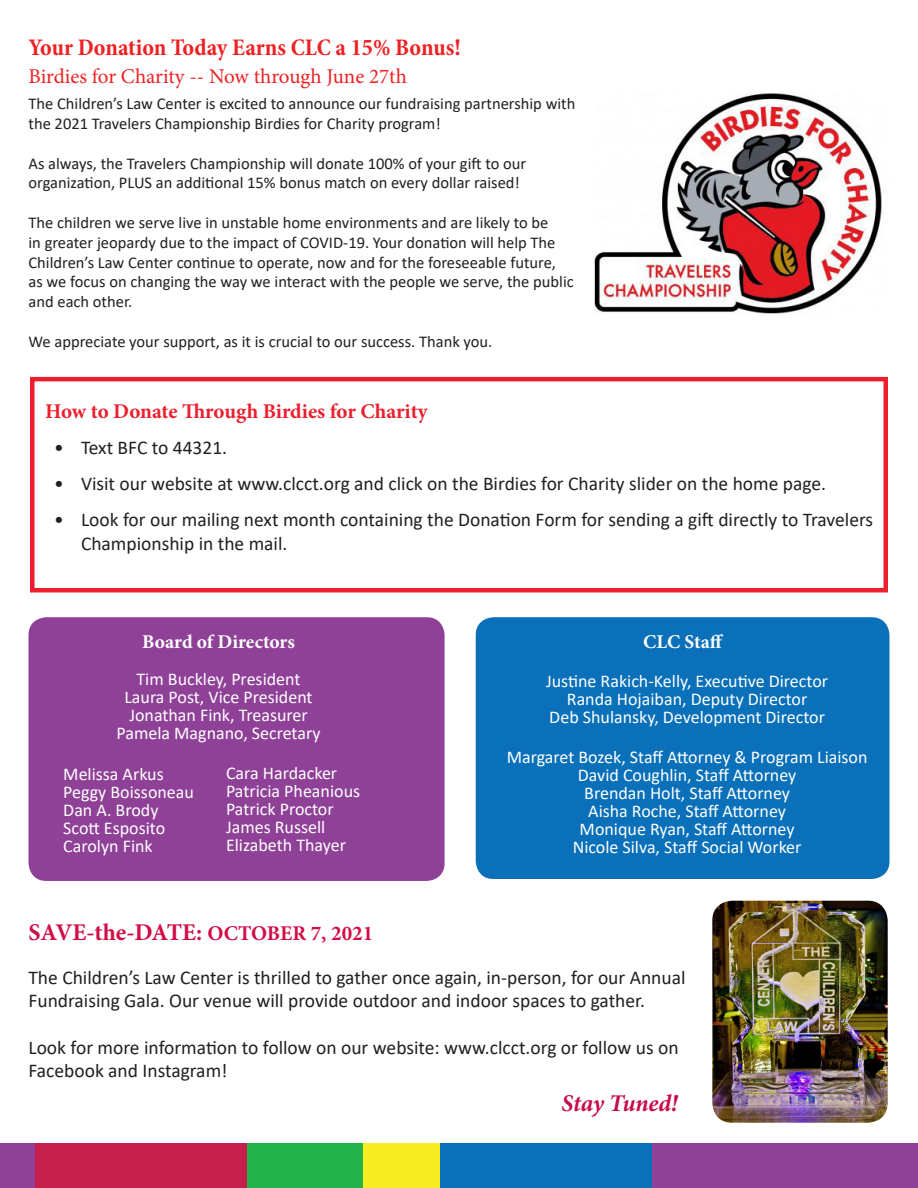
<style>
.page{position:relative;width:918px;height:1188px;background:#fff}
.page>*{position:absolute;margin:0;border:0;box-sizing:border-box;transform-origin:0 0}
.t1{font:700 condensed 24px "Minion Pro";letter-spacing:-.005em;color:#ee2123}
.t2{font:700 24px "Minion Pro";color:#d10d47}
.t3{font:italic 700 24px "Minion Pro";letter-spacing:-.005em;color:#c70b4a}
.t4{font:21px "Minion Pro";color:#ee2123}
.t5{font:700 21px "Minion Pro";letter-spacing:-.005em;color:#eb1f2e}
.t6{font:19.5px/23.4px "Calibri";color:#231f20}
.TOC_Head{font:700 19.5px "Minion Pro";color:#fff}
.Sentinel_Subhead{font:700 19.5px "Minion Pro";color:#fff}
.TOC_Head-2{font:18px/18px "Calibri";color:#fff}
.t7{font:16.5px/19.8px "Calibri";color:#231f20}
.s1{font-size:21px}
</style>
<div class="page">
<div style="left:0;top:1144px;width:34px;height:44px;background:#8f4198"></div>
<div style="left:440px;top:1144px;width:213px;height:44px;background:#0970b9"></div>
<div style="left:35px;top:1144px;width:212px;height:44px;background:#c61e4d"></div>
<div style="left:247px;top:1144px;width:116px;height:44px;background:#23b24b"></div>
<div style="left:363px;top:1144px;width:77px;height:44px;background:#f7ee22"></div>
<div style="left:28px;top:617px;width:417px;height:264px;background:#8f4198;border-radius:18px"></div>
<div style="left:476px;top:617px;width:414px;height:262px;background:#0970b9;border-radius:18px"></div>
<div style="left:653px;top:1144px;width:265px;height:44px;background:#8f4198"></div>
<div style="left:30px;top:377px;width:858px;height:215px;border:4px solid #eb1f2e"></div>
<img style="left:712px;top:901px;width:176px;height:222px">
<img style="left:594px;top:93px;width:288px;height:221px">
<p class="t1" style="left:28px;top:31px;width:434px">Your Donation Today Earns CLC a 15% Bonus!</p>
<p class="t4" style="left:28px;top:63px;width:380px">Birdies for Charity -- Now through June 27th</p>
<p class="t7" style="left:28px;top:93px;width:548px">The Children’s Law Center is excited to announce our fundraising partnership with the 2021 Travelers Championship Birdies for Charity program!</p>
<p class="t7" style="left:28px;top:153px;width:499px">As always, the Travelers Championship will donate 100% of your gift to our organization, PLUS an additional 15% bonus match on every dollar raised!</p>
<p class="t7" style="left:28px;top:212px;width:547px">The children we serve live in unstable home environments and are likely to be<br>in greater jeopardy due to the impact of COVID-19. Your donation will help The Children’s Law Center continue to operate, now and for the foreseeable future, as we focus on changing the way we interact with the people we serve, the public and each other.</p>
<p class="t7" style="left:28px;top:331px;width:465px">We appreciate your support, as it is crucial to our success. Thank you.</p>
<p class="t5" style="left:45px;top:396px;width:384px">How to Donate Through Birdies for Charity</p>
<p class="t6" style="left:54px;top:435px;width:175px">• Text BFC to 44321.</p>
<p class="t6" style="left:54px;top:471px;width:774px">• Visit our website at www.clcct.org and click on the Birdies for Charity slider on the home page.</p>
<p class="t6" style="left:81px;top:507px;width:794px;line-height:24px;text-indent:-27px">• Look for our mailing next month containing the Donation Form for sending a gift directly to Travelers<br>Championship in the mail.</p>
<p class="TOC_Head" style="left:142px;top:628px;width:154px">Board of Directors</p>
<p class="Sentinel_Subhead" style="left:643px;top:628px;width:82px">CLC Staff</p>
<p class="TOC_Head-2" style="left:546px;top:671px;width:284px">Justine Rakich-Kelly, Executive Director</p>
<p class="TOC_Head-2" style="left:567px;top:689px;width:242px">Randa Hojaiban, Deputy Director</p>
<p class="TOC_Head-2" style="left:549px;top:707px;width:277px">Deb Shulansky, Development Director</p>
<p class="TOC_Head-2" style="left:507px;top:748px;width:362px;text-align:center">Margaret Bozek, Staff Attorney &amp; Program Liaison David Coughlin, Staff Attorney<br>Brendan Holt, Staff Attorney<br>Aisha Roche, Staff Attorney<br>Monique Ryan, Staff Attorney<br>Nicole Silva, Staff Social Worker</p>
<p class="TOC_Head-2" style="left:137px;top:670px;width:165px">Tim Buckley, President</p>
<p class="TOC_Head-2" style="left:124px;top:688px;width:190px">Laura Post, Vice President</p>
<p class="TOC_Head-2" style="left:129px;top:706px;width:180px">Jonathan Fink, Treasurer</p>
<p class="TOC_Head-2" style="left:116px;top:724px;width:206px">Pamela Magnano, Secretary</p>
<p class="TOC_Head-2" style="left:63px;top:764px;width:132px">Melissa Arkus<br>Peggy Boissoneau<br>Dan A. Brody<br>Scott Esposito<br>Carolyn Fink</p>
<p class="TOC_Head-2" style="left:226px;top:763px;width:136px">Cara Hardacker<br>Patricia Pheanious<br>Patrick Proctor<br>James Russell<br>Elizabeth Thayer</p>
<p class="t2" style="left:29px;top:916px;width:346px">SAVE-the-DATE: <span class="s1">OCTOBER 7, 2021</span></p>
<p class="t6" style="left:28px;top:965px;width:659px">The Children’s Law Center is thrilled to gather once again, in-person, for our Annual<br>Fundraising Gala. Our venue will provide outdoor and indoor spaces to gather.</p>
<p class="t6" style="left:28px;top:1035px;width:652px">Look for more information to follow on our website: www.clcct.org or follow us on<br>Facebook and Instagram!</p>
<p class="t3" style="left:562px;top:1086px;width:118px">Stay Tuned!</p>
</div>
